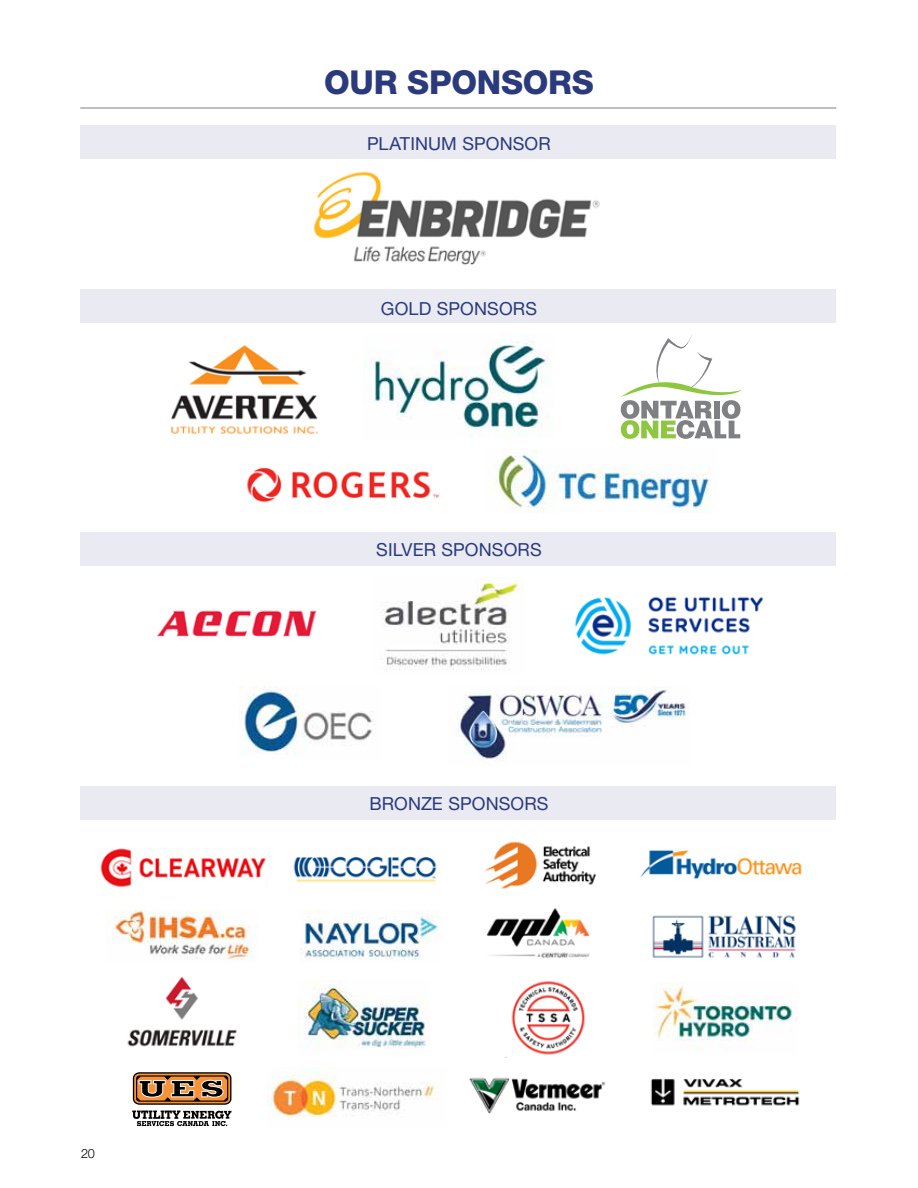
<style>
.page{position:relative;width:918px;height:1188px;background:#fff}
.page>*{position:absolute;margin:0;border:0;box-sizing:border-box;transform-origin:0 0}
.t1{font:800 33px "Helvetica Neue";letter-spacing:-.01em;color:#2a3a7c}
.t2{font:18px "Helvetica Neue";letter-spacing:.005em;color:#2a3a7c}
.t3{font:300 12.75px "Helvetica Neue";color:#000}
</style>
<div class="page">
<div style="left:80px;top:125px;width:756px;height:34px;background:#eaeaf3"></div>
<div style="left:80px;top:290px;width:756px;height:33px;background:#eaeaf3"></div>
<div style="left:80px;top:533px;width:756px;height:33px;background:#eaeaf3"></div>
<div style="left:80px;top:786px;width:756px;height:34px;background:#eaeaf3"></div>
<hr style="left:80px;top:107px;width:756px;height:2px;background:#a7a9ac">
<img style="left:313px;top:171px;width:287px;height:94px">
<img style="left:293px;top:856px;width:144px;height:26px">
<img style="left:484px;top:841px;width:112px;height:48px">
<img style="left:640px;top:850px;width:162px;height:29px">
<img style="left:110px;top:910px;width:147px;height:50px">
<img style="left:127px;top:976px;width:110px;height:71px">
<img style="left:304px;top:980px;width:126px;height:68px">
<img style="left:653px;top:982px;width:144px;height:63px">
<img style="left:268px;top:1075px;width:171px;height:42px">
<img style="left:469px;top:1077px;width:137px;height:37px">
<img style="left:650px;top:1079px;width:150px;height:27px">
<img style="left:511px;top:981px;width:74px;height:74px">
<img style="left:487px;top:908px;width:103px;height:50px">
<img style="left:652px;top:915px;width:144px;height:43px">
<img style="left:301px;top:910px;width:137px;height:50px">
<img style="left:156px;top:610px;width:161px;height:27px">
<img style="left:381px;top:580px;width:143px;height:90px">
<img style="left:574px;top:596px;width:189px;height:59px">
<img style="left:240px;top:687px;width:135px;height:67px">
<img style="left:457px;top:687px;width:232px;height:73px">
<img style="left:171px;top:345px;width:148px;height:89px">
<img style="left:366px;top:340px;width:185px;height:97px">
<img style="left:247px;top:467px;width:193px;height:36px">
<img style="left:487px;top:450px;width:223px;height:63px">
<svg style="left:621px;top:335px;width:121px;height:104px"></svg>
<svg style="left:132px;top:1111px;width:99px;height:15px"></svg>
<svg style="left:133px;top:1072px;width:98px;height:33px;background:#98683d"></svg>
<img style="left:100px;top:848px;width:166px;height:39px">
<p class="t3" style="left:81px;top:1146px;width:15px">20</p>
<h1 class="t1" style="left:324px;top:62px;width:271px">OUR SPONSORS</h1>
<p class="t2" style="left:367px;top:133px;width:24px">PLATINUM</p>
<p class="t2" style="left:462px;top:133px;width:26px">SPONSOR</p>
<p class="t2" style="left:381px;top:297px;width:27px">GOLD</p>
<p class="t2" style="left:437px;top:297px;width:26px">SPONSORS</p>
<p class="t2" style="left:376px;top:539px;width:91px">SILVER SPONSORS</p>
<p class="t2" style="left:369px;top:793px;width:105px">BRONZE SPONSORS</p>
</div>
